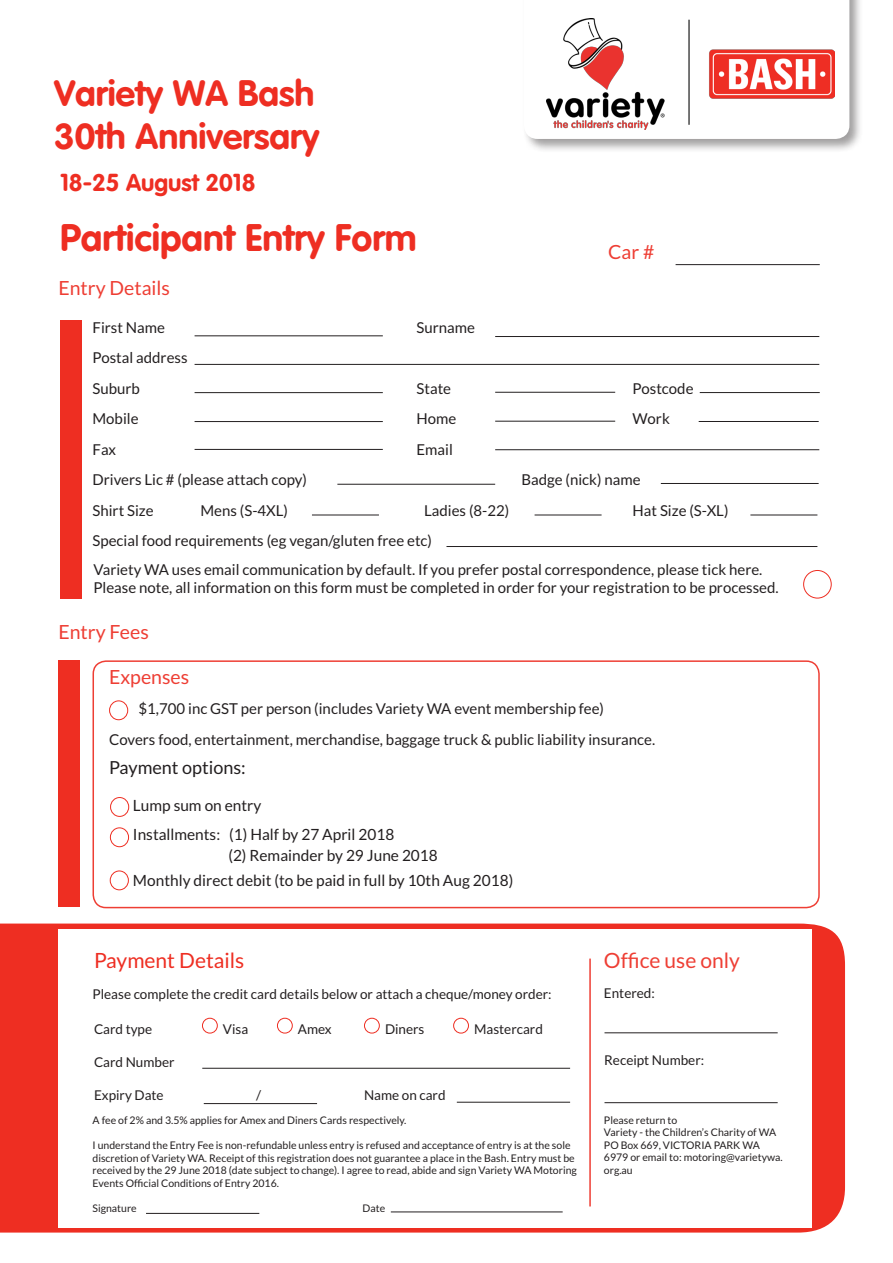
<style>
.page{position:relative;width:893px;height:1263px;background:#fff}
.page>*{position:absolute;margin:0;border:0;box-sizing:border-box;transform-origin:0 0}
.t1{font:37.5px "VAG Rounded Bold";color:#ee2e22}
.t2{font:36px/43.2px "VAG Rounded Bold";color:#ee2e22}
.t3{font:24px "VAG Rounded Bold";color:#ee2e22}
.t4{font:21px "Lato";color:#ee2e22}
.t5{font:21px "Lato";color:#ee3e34}
.t6{font:19.5px "Lato";color:#ee3e34}
.t7{font:18px "Lato";color:#231f20}
.t8{font:15.45px/21px "Lato";color:#231f20}
.t9{font:15px/18px "Lato";color:#231f20}
.t10{font:13.5px "Lato";color:#231f20}
.t11{font:10.5px/12.6px "Lato";color:#231f20}
</style>
<div class="page">
<div style="left:522px;top:0;width:341px;height:153px;background:#231f20;opacity:.43"></div>
<svg style="left:524px;top:0;width:325px;height:139px"></svg>
<img style="left:547px;top:18px;width:287px;height:111px">
<div style="left:60px;top:320px;width:21px;height:278px;background:#ee2e22"></div>
<div style="left:58px;top:660px;width:22px;height:247px;background:#ee2e22"></div>
<div style="left:93px;top:660px;width:727px;height:248px;border:2px solid #ee3e34;border-radius:13px"></div>
<div style="left:109px;top:700px;width:19px;height:20px;border:1px solid #ee2e22;border-radius:50%"></div>
<hr style="left:195px;top:335px;width:188px;height:1px;background:#231f20">
<hr style="left:495px;top:392px;width:120px;height:1px;background:#231f20">
<hr style="left:700px;top:392px;width:120px;height:1px;background:#231f20">
<hr style="left:676px;top:264px;width:144px;height:1px;background:#231f20">
<hr style="left:495px;top:421px;width:120px;height:1px;background:#231f20">
<hr style="left:699px;top:421px;width:120px;height:1px;background:#231f20">
<hr style="left:495px;top:449px;width:324px;height:1px;background:#231f20">
<hr style="left:495px;top:336px;width:324px;height:1px;background:#231f20">
<hr style="left:195px;top:364px;width:624px;height:1px;background:#231f20">
<hr style="left:195px;top:392px;width:188px;height:1px;background:#231f20">
<hr style="left:195px;top:421px;width:188px;height:1px;background:#231f20">
<hr style="left:195px;top:449px;width:188px;height:1px;background:#231f20">
<div style="left:0;top:923px;width:845px;height:309px;background:#ee2e22"></div>
<div style="left:58px;top:929px;width:754px;height:298px;background:#fff"></div>
<div style="left:202px;top:1018px;width:16px;height:15px;border:1px solid #ee2e22;border-radius:50%"></div>
<div style="left:277px;top:1018px;width:16px;height:15px;border:1px solid #ee2e22;border-radius:50%"></div>
<div style="left:364px;top:1018px;width:16px;height:15px;border:1px solid #ee2e22;border-radius:50%"></div>
<div style="left:453px;top:1018px;width:16px;height:15px;border:1px solid #ee2e22;border-radius:50%"></div>
<hr style="left:589px;top:958px;width:2px;height:248px;background:#ee3e34">
<hr style="left:202px;top:1068px;width:368px;height:1px;background:#231f20">
<hr style="left:204px;top:1103px;width:113px;height:1px;background:#231f20">
<hr style="left:146px;top:1213px;width:113px;height:1px;background:#231f20">
<hr style="left:391px;top:1211px;width:172px;height:1px;background:#231f20">
<hr style="left:457px;top:1102px;width:113px;height:1px;background:#231f20">
<hr style="left:604px;top:1102px;width:174px;height:1px;background:#231f20">
<hr style="left:604px;top:1032px;width:174px;height:1px;background:#231f20">
<hr style="left:337px;top:484px;width:158px;height:1px;background:#231f20">
<hr style="left:661px;top:483px;width:158px;height:1px;background:#231f20">
<hr style="left:312px;top:515px;width:67px;height:1px;background:#231f20">
<hr style="left:535px;top:515px;width:67px;height:1px;background:#231f20">
<hr style="left:750px;top:515px;width:67px;height:1px;background:#231f20">
<hr style="left:446px;top:546px;width:371px;height:1px;background:#231f20">
<div style="left:110px;top:797px;width:19px;height:20px;border:1px solid #ee2e22;border-radius:50%"></div>
<div style="left:110px;top:827px;width:19px;height:20px;border:1px solid #ee2e22;border-radius:50%"></div>
<div style="left:803px;top:570px;width:29px;height:28px;border:1px solid #ee2e22;border-radius:50%"></div>
<div style="left:110px;top:870px;width:19px;height:20px;border:1px solid #ee2e22;border-radius:50%"></div>
<p class="t2" style="left:54px;top:71px;width:267px">Variety WA Bash<br>30th Anniversary</p>
<p class="t3" style="left:60px;top:168px;width:197px">18-25 August 2018</p>
<p class="t1" style="left:60px;top:216px;width:358px">Participant Entry Form</p>
<p class="t6" style="left:58px;top:277px;width:113px">Entry Details</p>
<p class="t9" style="left:93px;top:318px;width:74px">First Name</p>
<p class="t9" style="left:417px;top:318px;width:60px">Surname</p>
<p class="t9" style="left:93px;top:349px;width:97px">Postal address</p>
<p class="t9" style="left:93px;top:379px;width:49px">Suburb</p>
<p class="t9" style="left:417px;top:379px;width:36px">State</p>
<p class="t9" style="left:633px;top:379px;width:62px">Postcode</p>
<p class="t9" style="left:93px;top:410px;width:48px">Mobile</p>
<p class="t9" style="left:417px;top:410px;width:41px">Home</p>
<p class="t9" style="left:633px;top:410px;width:39px">Work</p>
<p class="t9" style="left:93px;top:440px;width:25px">Fax</p>
<p class="t9" style="left:417px;top:440px;width:38px">Email</p>
<p class="t9" style="left:93px;top:471px;width:216px">Drivers Lic # (please attach copy)</p>
<p class="t9" style="left:521px;top:471px;width:121px">Badge (nick) name</p>
<p class="t9" style="left:93px;top:501px;width:63px">Shirt Size</p>
<p class="t9" style="left:201px;top:501px;width:89px">Mens (S-4XL)</p>
<p class="t9" style="left:424px;top:501px;width:87px">Ladies (8-22)</p>
<p class="t9" style="left:633px;top:501px;width:97px">Hat Size (S-XL)</p>
<p class="t9" style="left:93px;top:532px;width:341px">Special food requirements (eg vegan/gluten free etc)</p>
<p class="t9" style="left:93px;top:560px;width:687px">Variety WA uses email communication by default. If you prefer postal correspondence, please tick here.<br>Please note, all information on this form must be completed in order for your registration to be processed.</p>
<p class="t6" style="left:58px;top:621px;width:92px">Entry Fees</p>
<p class="t6" style="left:608px;top:241px;width:48px">Car #</p>
<p class="t6" style="left:109px;top:666px;width:82px">Expenses</p>
<p class="t9" style="left:139px;top:699px;width:467px">$1,700 inc GST per person (includes Variety WA event membership fee)</p>
<p class="t9" style="left:109px;top:731px;width:548px">Covers food, entertainment, merchandise, baggage truck &amp; public liability insurance.</p>
<p class="t7" style="left:109px;top:757px;width:138px">Payment options:</p>
<p class="t8" style="left:133px;top:795px;width:130px">Lump sum on entry</p>
<p class="t8" style="left:228px;top:824px;width:211px;text-indent:-95px">Installments: (1) Half by 27 April 2018<br>(2) Remainder by 29 June 2018</p>
<p class="t8" style="left:133px;top:870px;width:382px">Monthly direct debit (to be paid in full by 10th Aug 2018)</p>
<p class="t4" style="left:94px;top:949px;width:152px">Payment Details</p>
<p class="t10" style="left:93px;top:986px;width:461px">Please complete the credit card details below or attach a cheque/money order:</p>
<p class="t10" style="left:94px;top:1021px;width:60px">Card type</p>
<p class="t10" style="left:223px;top:1021px;width:27px">Visa</p>
<p class="t10" style="left:298px;top:1021px;width:35px">Amex</p>
<p class="t10" style="left:385px;top:1021px;width:41px">Diners</p>
<p class="t10" style="left:474px;top:1021px;width:70px">Mastercard</p>
<p class="t10" style="left:94px;top:1054px;width:82px">Card Number</p>
<p class="t10" style="left:94px;top:1087px;width:71px">Expiry Date</p>
<p class="t10" style="left:256px;top:1087px;width:7px">/</p>
<p class="t10" style="left:364px;top:1087px;width:83px">Name on card</p>
<p class="t11" style="left:93px;top:1114px;width:315px">A fee of 2% and 3.5% applies for Amex and Diners Cards respectively.</p>
<p class="t11" style="left:93px;top:1139px;width:486px">I understand the Entry Fee is non-refundable unless entry is refused and acceptance of entry is at the sole discretion of Variety WA. Receipt of this registration does not guarantee a place in the Bash. Entry must be received by the 29 June 2018 (date subject to change). I agree to read, abide and sign Variety WA Motoring Events Official Conditions of Entry 2016.</p>
<p class="t11" style="left:93px;top:1202px;width:46px">Signature</p>
<p class="t11" style="left:363px;top:1202px;width:24px">Date</p>
<p class="t5" style="left:604px;top:949px;width:137px">Office use only</p>
<p class="t10" style="left:604px;top:986px;width:52px">Entered:</p>
<p class="t10" style="left:604px;top:1052px;width:101px">Receipt Number:</p>
<p class="t11" style="left:604px;top:1113px;width:174px">Please return to<br>Variety - the Children’s Charity of WA</p>
<p class="t11" style="left:604px;top:1138px;width:180px">PO Box 669, VICTORIA PARK WA<br>6979 or email to: motoring@varietywa. org.au</p>
</div>
